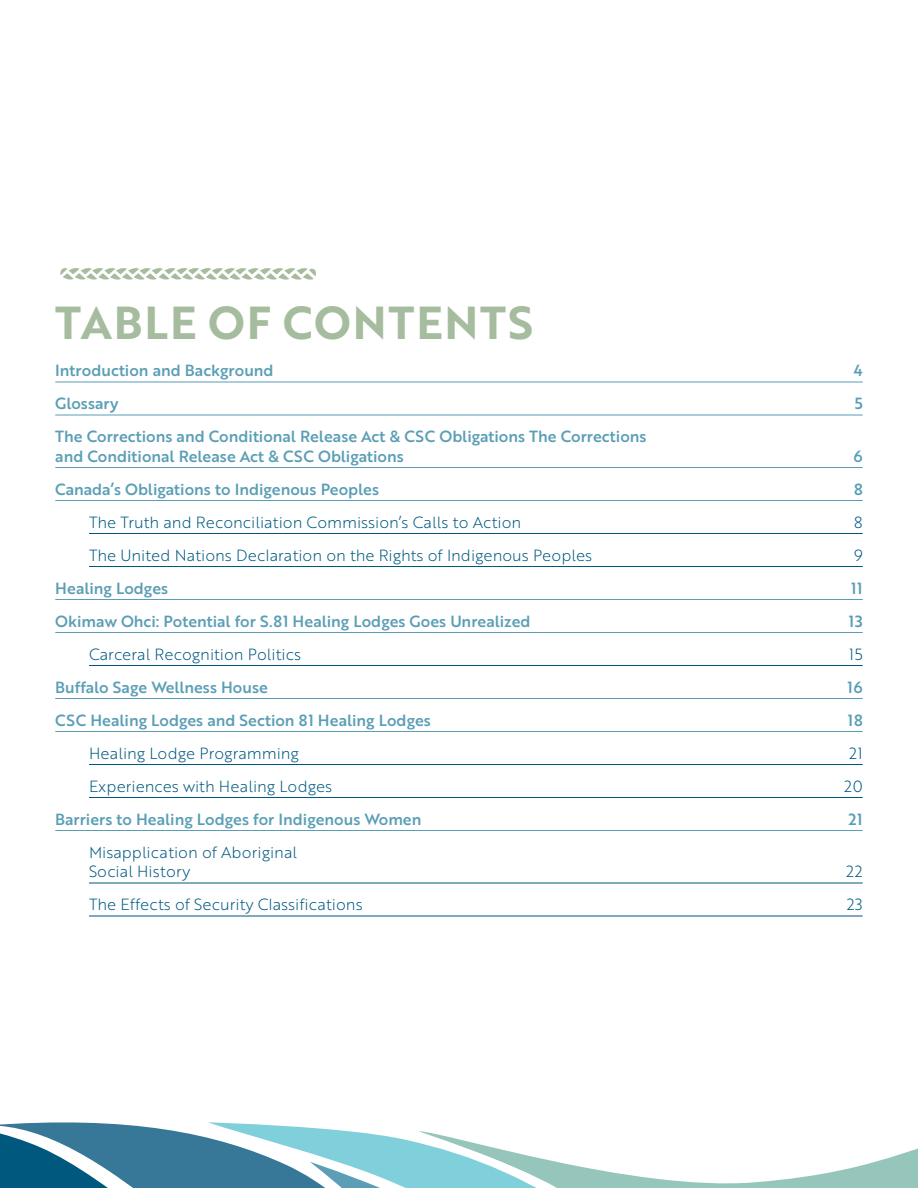
<style>
.page{position:relative;width:918px;height:1188px;background:#fff}
.page>*{position:absolute;margin:0;border:0;box-sizing:border-box;transform-origin:0 0}
.t1{font:45px "Brother 1816 Bold";letter-spacing:.04em;color:#a6bc9e}
.t2{font:15.75px/19.5px "Brother 1816 Medium";color:#5a9eb5}
.t3{font:15.75px/19.5px "Brother 1816 Light";color:#00587f}
</style>
<div class="page">
<svg style="left:60px;top:268px;width:256px;height:12px"></svg>
<hr style="left:55px;top:382px;width:808px;height:1px;background:#5a9eb5">
<hr style="left:55px;top:415px;width:808px;height:1px;background:#5a9eb5">
<hr style="left:55px;top:467px;width:808px;height:1px;background:#5a9eb5">
<hr style="left:55px;top:500px;width:808px;height:1px;background:#5a9eb5">
<hr style="left:89px;top:533px;width:774px;height:1px;background:#00587f">
<hr style="left:89px;top:566px;width:774px;height:1px;background:#00587f">
<hr style="left:55px;top:599px;width:808px;height:1px;background:#5a9eb5">
<hr style="left:55px;top:632px;width:808px;height:1px;background:#5a9eb5">
<hr style="left:89px;top:665px;width:774px;height:1px;background:#00587f">
<hr style="left:55px;top:698px;width:808px;height:1px;background:#5a9eb5">
<hr style="left:55px;top:731px;width:808px;height:1px;background:#5a9eb5">
<hr style="left:89px;top:764px;width:774px;height:1px;background:#00587f">
<hr style="left:89px;top:797px;width:774px;height:1px;background:#00587f">
<hr style="left:55px;top:830px;width:808px;height:1px;background:#5a9eb5">
<hr style="left:89px;top:883px;width:774px;height:1px;background:#00587f">
<hr style="left:89px;top:916px;width:774px;height:1px;background:#00587f">
<svg style="left:0;top:1122px;width:918px;height:66px"></svg>
<p class="t1" style="left:55px;top:288px;width:479px">TABLE OF CONTENTS</p>
<p class="t2" style="left:55px;top:360px;width:220px">Introduction and Background</p>
<p class="t2" style="left:854px;top:360px;width:11px">4</p>
<p class="t2" style="left:55px;top:393px;width:65px">Glossary</p>
<p class="t2" style="left:855px;top:393px;width:9px">5</p>
<p class="t2" style="left:55px;top:426px;width:593px">The Corrections and Conditional Release Act &amp; CSC Obligations The Corrections and Conditional Release Act &amp; CSC Obligations</p>
<p class="t2" style="left:854px;top:446px;width:11px">6</p>
<p class="t2" style="left:55px;top:479px;width:325px">Canada’s Obligations to Indigenous Peoples</p>
<p class="t2" style="left:854px;top:479px;width:10px">8</p>
<p class="t3" style="left:89px;top:512px;width:434px">The Truth and Reconciliation Commission’s Calls to Action</p>
<p class="t3" style="left:854px;top:512px;width:10px">8</p>
<p class="t3" style="left:89px;top:545px;width:505px">The United Nations Declaration on the Rights of Indigenous Peoples</p>
<p class="t3" style="left:854px;top:545px;width:10px">9</p>
<p class="t2" style="left:55px;top:578px;width:114px">Healing Lodges</p>
<p class="t2" style="left:851px;top:578px;width:13px">11</p>
<p class="t2" style="left:55px;top:611px;width:477px">Okimaw Ohci: Potential for S.81 Healing Lodges Goes Unrealized</p>
<p class="t2" style="left:849px;top:611px;width:15px">13</p>
<p class="t3" style="left:89px;top:644px;width:214px">Carceral Recognition Politics</p>
<p class="t3" style="left:849px;top:644px;width:15px">15</p>
<p class="t2" style="left:55px;top:677px;width:214px">Buffalo Sage Wellness House</p>
<p class="t2" style="left:847px;top:677px;width:17px">16</p>
<p class="t2" style="left:55px;top:710px;width:377px">CSC Healing Lodges and Section 81 Healing Lodges</p>
<p class="t2" style="left:848px;top:710px;width:16px">18</p>
<p class="t3" style="left:89px;top:743px;width:212px">Healing Lodge Programming</p>
<p class="t3" style="left:849px;top:743px;width:15px">21</p>
<p class="t3" style="left:89px;top:776px;width:245px">Experiences with Healing Lodges</p>
<p class="t3" style="left:844px;top:776px;width:20px">20</p>
<p class="t2" style="left:55px;top:809px;width:368px">Barriers to Healing Lodges for Indigenous Women</p>
<p class="t2" style="left:848px;top:809px;width:16px">21</p>
<p class="t3" style="left:89px;top:842px;width:210px">Misapplication of Aboriginal<br>Social History</p>
<p class="t3" style="left:846px;top:861px;width:18px">22</p>
<p class="t3" style="left:89px;top:894px;width:275px">The Effects of Security Classifications</p>
<p class="t3" style="left:847px;top:894px;width:18px">23</p>
</div>
